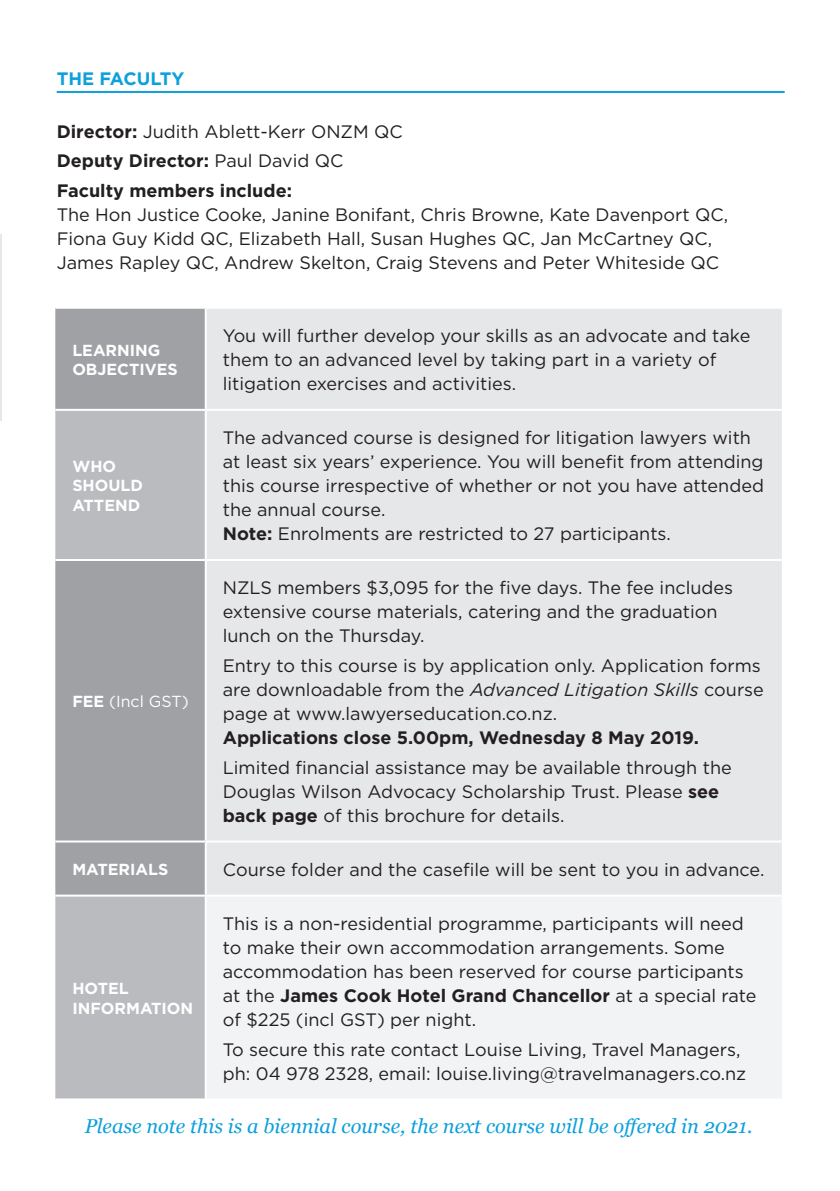
<style>
.page{position:relative;width:840px;height:1191px;background:#fff}
.page>*{position:absolute;margin:0;border:0;box-sizing:border-box;transform-origin:0 0}
.Inside__Testimonial{font:italic 20px "Georgia";color:#0ca0dc}
.Inside__Text{font:18px/24px "Gotham";color:#231f20}
.Inside__Head_Level_4{font:18px/24px "Gotham";color:#231f20}
.Reg_Form__Text{font:18px/24px "Gotham";color:#231f20}
.Inside__Head_Level_3{font:18px/24px "Gotham";color:#231f20}
.Inside__Text_end{font:18px/24px "Gotham";color:#231f20}
.Body_Copy{font:18px "Gotham";color:#231f20}
.Inside__Text-2{font:700 18px "Gotham";color:#231f20}
.Inside__Head_Level_4-2{font:700 18px "Gotham";color:#231f20}
.Sub_Heading_01{font:700 18px "Gotham";color:#0ca0dc}
.t1{font:700 16px/19.2px "Gotham";color:#fff}
.t2{font:16px "Gotham";color:#fff}
.s1{font-weight:700}
.s2{font-weight:400}
.s3{font-style:italic}
</style>
<div class="page">
<hr style="left:0;top:234px;width:1px;height:186px;background:#e6e7e9">
<div style="left:55px;top:309px;width:150px;height:100px;background:#a0a1a5"></div>
<div style="left:207px;top:309px;width:574px;height:585px;background:#e6e7e9"></div>
<svg style="left:55px;top:411px;width:150px;height:687px;background:#b1b2b6"></svg>
<div style="left:206px;top:895px;width:575px;height:204px;background:#f2f3f4"></div>
<hr style="left:206px;top:409px;width:575px;height:2px;background:#fff">
<hr style="left:55px;top:559px;width:151px;height:2px;background:#fff">
<hr style="left:206px;top:559px;width:575px;height:2px;background:#fff">
<hr style="left:55px;top:840px;width:151px;height:2px;background:#fff">
<hr style="left:206px;top:840px;width:575px;height:2px;background:#fff">
<hr style="left:55px;top:894px;width:151px;height:2px;background:#fff">
<hr style="left:206px;top:894px;width:575px;height:2px;background:#fff">
<hr style="left:205px;top:896px;width:2px;height:202px;background:#fff">
<hr style="left:206px;top:1098px;width:575px;height:2px;background:#fff">
<hr style="left:57px;top:91px;width:727px;height:2px;background:#0ca0dc">
<p class="Sub_Heading_01" style="left:57px;top:67px;width:129px">THE FACULTY</p>
<p class="Inside__Head_Level_4" style="left:57px;top:119px;width:347px"><span class="s1">Director:</span> Judith Ablett-Kerr ONZM QC</p>
<p class="Inside__Head_Level_4-2" style="left:57px;top:149px;width:288px">Deputy Director: <span class="s2">Paul David QC</span></p>
<p class="Inside__Head_Level_4" style="left:57px;top:178px;width:672px"><span class="s1">Faculty members include:<br></span>The Hon Justice Cooke, Janine Bonifant, Chris Browne, Kate Davenport QC, Fiona Guy Kidd QC, Elizabeth Hall, Susan Hughes QC, Jan McCartney QC, James Rapley QC, Andrew Skelton, Craig Stevens and Peter Whiteside QC</p>
<p class="t1" style="left:72px;top:340px;width:107px">LEARNING<br>OBJECTIVES</p>
<p class="t1" style="left:72px;top:457px;width:72px">WHO<br>SHOULD<br>ATTEND</p>
<p class="t2" style="left:72px;top:691px;width:118px"><span class="s1">FEE</span> (Incl GST)</p>
<p class="Inside__Head_Level_3" style="left:223px;top:323px;width:529px">You will further develop your skills as an advocate and take them to an advanced level by taking part in a variety of litigation exercises and activities.</p>
<p class="Inside__Text" style="left:223px;top:425px;width:542px">The advanced course is designed for litigation lawyers with at least six years’ experience. You will benefit from attending this course irrespective of whether or not you have attended the annual course.</p>
<p class="Inside__Text" style="left:223px;top:521px;width:449px"><span class="s1">Note:</span> Enrolments are restricted to 27 participants.</p>
<p class="Inside__Text" style="left:223px;top:575px;width:511px">NZLS members $3,095 for the five days. The fee includes extensive course materials, catering and the graduation lunch on the Thursday.</p>
<p class="Inside__Text" style="left:223px;top:653px;width:542px">Entry to this course is by application only. Application forms are downloadable from the <span class="s3">Advanced Litigation Skills</span> course page at www.lawyerseducation.co.nz.</p>
<p class="Inside__Text-2" style="left:223px;top:725px;width:477px">Applications close 5.00pm, Wednesday 8 May 2019.</p>
<p class="Inside__Text" style="left:223px;top:755px;width:510px">Limited financial assistance may be available through the<br>Douglas Wilson Advocacy Scholarship Trust. Please <span class="s1">see back page</span> of this brochure for details.</p>
<p class="t1" style="left:72px;top:859px;width:97px">MATERIALS</p>
<p class="Body_Copy" style="left:223px;top:858px;width:543px">Course folder and the casefile will be sent to you in advance.</p>
<p class="t1" style="left:72px;top:979px;width:122px">HOTEL<br>INFORMATION</p>
<p class="Reg_Form__Text" style="left:223px;top:911px;width:535px">This is a non-residential programme, participants will need to make their own accommodation arrangements. Some accommodation has been reserved for course participants at the <span class="s1">James Cook Hotel Grand Chancellor</span> at a special rate of $225 (incl GST) per night.</p>
<p class="Inside__Text_end" style="left:223px;top:1036px;width:524px">To secure this rate contact Louise Living, Travel Managers, ph: 04 978 2328, email: louise.living@travelmanagers.co.nz</p>
<p class="Inside__Testimonial" style="left:85px;top:1113px;width:669px">Please note this is a biennial course, the next course will be offered in 2021.</p>
</div>
